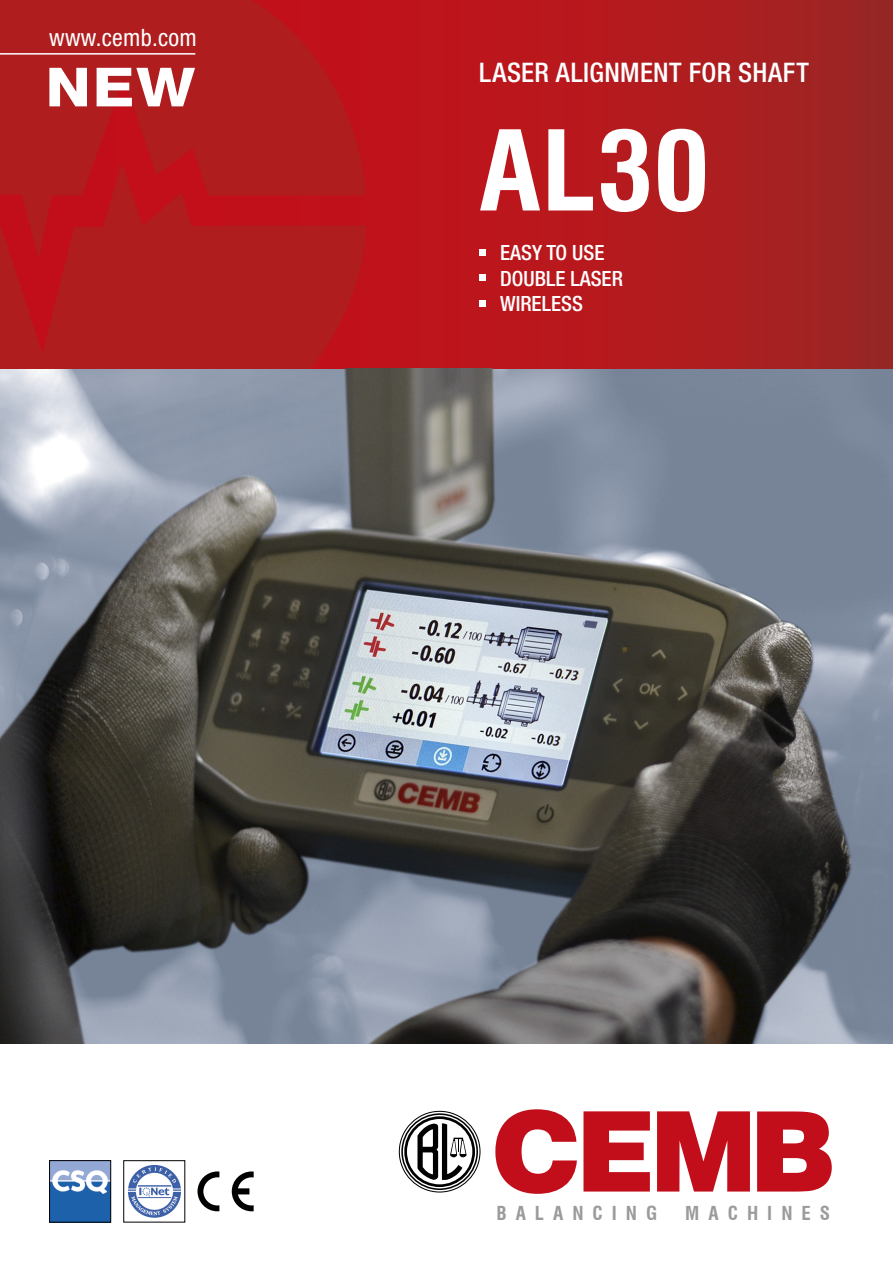
<style>
.page{position:relative;width:893px;height:1263px;background:#fff}
.page>*{position:absolute;margin:0;border:0;box-sizing:border-box;transform-origin:0 0}
.t1{font:700 condensed 108px "Swiss 721 BT";color:#fff;scale:1.05 1}
.t2{font:800 54px "Helvetica Neue LT Std";color:#fff;scale:1.13 1}
.t3{font:500 condensed 27px "Helvetica Neue LT Std";letter-spacing:.015em;color:#fff}
.t4{font:condensed 24px "Helvetica Neue LT Std";letter-spacing:.01em;color:#fff}
.t5{font:500 condensed 21px/25.5px "Helvetica Neue LT Std";color:#fff}
.t6{font:700 condensed 18.75px "Swiss 721 BT";letter-spacing:.48em;color:#9c9b9b}
</style>
<div class="page">
<svg style="left:368px;top:0;width:525px;height:368px;background:#b11b1e"></svg>
<svg style="left:0;top:0;width:368px;height:368px;background:#b21a1d"></svg>
<img style="left:51px;top:1162px;width:58px;height:58px">
<div style="left:49px;top:1160px;width:62px;height:62px;border:1px solid #000"></div>
<img style="left:129px;top:1165px;width:51px;height:52px">
<div style="left:123px;top:1160px;width:62px;height:62px;border:1px solid #000"></div>
<svg style="left:417px;top:1123px;width:50px;height:57px"></svg>
<div style="left:404px;top:1116px;width:71px;height:71px;border:3px solid #000;border-radius:50%"></div>
<div style="left:401px;top:1113px;width:77px;height:77px;border:2px solid #000;border-radius:50%"></div>
<div style="left:399px;top:1111px;width:81px;height:81px;border:1px solid #000;border-radius:50%"></div>
<svg style="left:757px;top:1111px;width:75px;height:80px"></svg>
<svg style="left:657px;top:1111px;width:93px;height:80px"></svg>
<svg style="left:583px;top:1111px;width:67px;height:80px"></svg>
<svg style="left:495px;top:1109px;width:82px;height:85px"></svg>
<hr style="left:0;top:53px;width:195px;height:2px;background:#fff">
<img style="left:0;top:369px;width:893px;height:675px">
<svg style="left:197px;top:1171px;width:22px;height:40px"></svg>
<svg style="left:232px;top:1171px;width:22px;height:40px"></svg>
<svg style="left:479px;top:249px;width:6px;height:6px"></svg>
<svg style="left:479px;top:275px;width:6px;height:6px"></svg>
<svg style="left:479px;top:300px;width:6px;height:6px"></svg>
<p class="t4" style="left:49px;top:24px;width:149px">www.cemb.com</p>
<h2 class="t2" style="left:46px;top:55px;width:134px">NEW</h2>
<p class="t3" style="left:479px;top:56px;width:331px">LASER ALIGNMENT FOR SHAFT</p>
<h1 class="t1" style="left:479px;top:106px;width:221px">AL30</h1>
<p class="t5" style="left:500px;top:240px;width:124px">EASY TO USE<br>DOUBLE LASER<br>WIRELESS</p>
<p class="t6" style="left:496px;top:1202px;width:162px">BALANCING</p>
<p class="t6" style="left:685px;top:1202px;width:146px">MACHINES</p>
</div>
